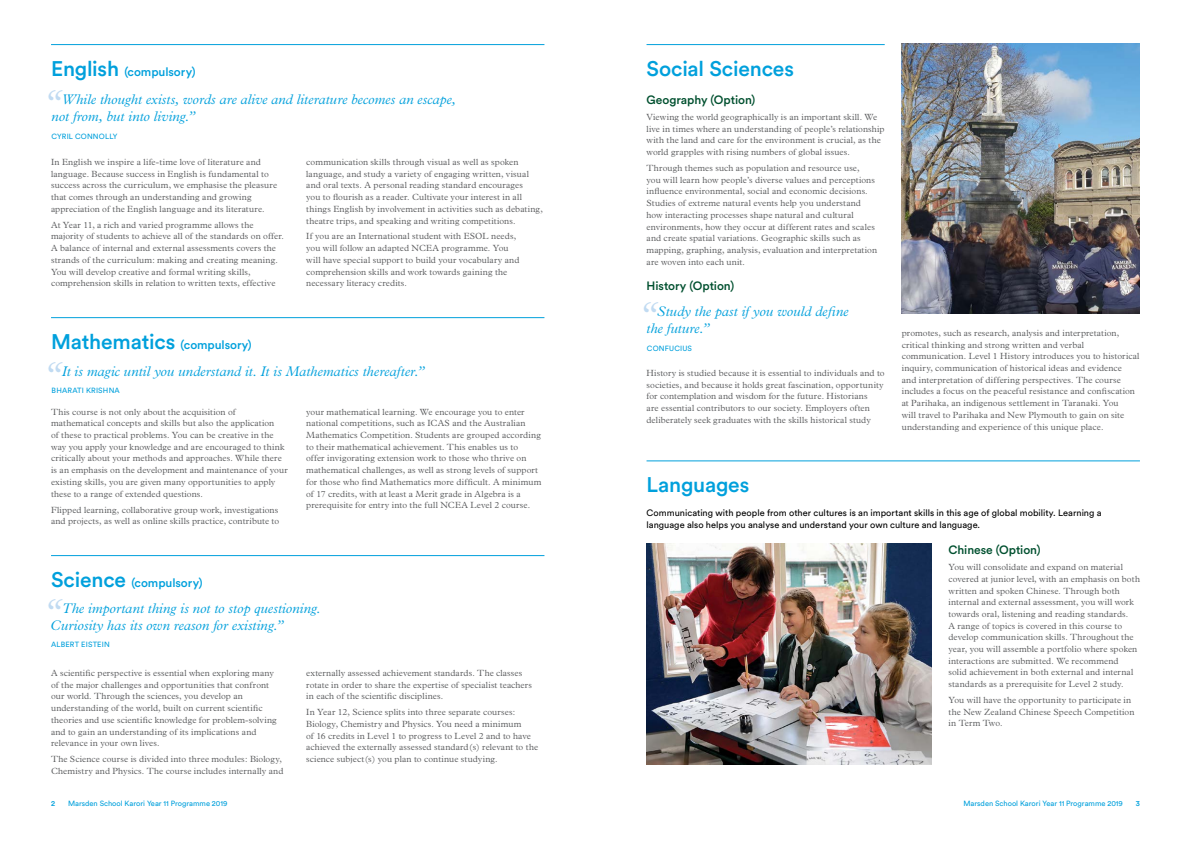
<style>
.page{position:relative;width:1191px;height:842px;background:#fff}
.page>*{position:absolute;margin:0;border:0;box-sizing:border-box;transform-origin:0 0}
.t1{font:italic 300 36px "Plantin";color:#c1dbf2}
.t2{font:500 21px "Circular Std";letter-spacing:-.01em;color:#00a0dc}
.t3{font:italic 300 14px/16.8px "Plantin";color:#00a0dc}
.t4{font:500 12px "Circular Std";letter-spacing:-.005em;color:#00a0dc}
.t5{font:500 12px "Circular Std";letter-spacing:-.005em;color:#00502f}
.t6{font:9.2px/12px "Circular Std";letter-spacing:.005em;color:#000}
.t7{font:300 9px/11.7px "Plantin";letter-spacing:.01em;color:#58595b}
.t8{font:7.5px "Circular Std";color:#00a0dc}
.t9{font:7.5px "Circular Std";letter-spacing:.025em;color:#00a0dc}
.t10{font:500 7.5px "Circular Std";color:#00a0dc}
.s1{font-size:21px}
</style>
<div class="page">
<hr style="left:51px;top:44px;width:493px;height:1px;background:#00a0dc">
<hr style="left:51px;top:317px;width:493px;height:1px;background:#00a0dc">
<hr style="left:51px;top:555px;width:493px;height:1px;background:#00a0dc">
<hr style="left:646px;top:44px;width:238px;height:1px;background:#00a0dc">
<hr style="left:646px;top:461px;width:494px;height:1px;background:#00a0dc">
<img style="left:901px;top:44px;width:239px;height:270px">
<img style="left:646px;top:544px;width:285px;height:221px">
<h3 class="t4" style="left:51px;top:64px;width:146px"><span class="s1">English</span> (compulsory)</h3>
<h1 class="t1" style="left:43px;top:83px;width:18px">‘‘</h1>
<h3 class="t3" style="left:51px;top:91px;width:406px;text-indent:11px">While thought exists, words are alive and literature becomes an escape, not from, but into living.”</h3>
<p class="t9" style="left:51px;top:131px;width:68px">CYRIL CONNOLLY</p>
<p class="t7" style="left:51px;top:156px;width:228px">In English we inspire a life-time love of literature and language. Because success in English is fundamental to success across the curriculum, we emphasise the pleasure that comes through an understanding and growing appreciation of the English language and its literature.</p>
<p class="t7" style="left:51px;top:219px;width:234px">At Year 11, a rich and varied programme allows the majority of students to achieve all of the standards on offer.<br>A balance of internal and external assessments covers the strands of the curriculum: making and creating meaning.<br>You will develop creative and formal writing skills, comprehension skills in relation to written texts, effective</p>
<h3 class="t4" style="left:51px;top:337px;width:202px"><span class="s1">Mathematics</span> (compulsory)</h3>
<p class="t7" style="left:306px;top:156px;width:238px">communication skills through visual as well as spoken language, and study a variety of engaging written, visual and oral texts. A personal reading standard encourages<br>you to flourish as a reader. Cultivate your interest in all things English by involvement in activities such as debating, theatre trips, and speaking and writing competitions.</p>
<p class="t7" style="left:306px;top:231px;width:215px">If you are an International student with ESOL needs, you will follow an adapted NCEA programme. You will have special support to build your vocabulary and comprehension skills and work towards gaining the necessary literacy credits.</p>
<h1 class="t1" style="left:43px;top:355px;width:18px">‘‘</h1>
<h3 class="t3" style="left:62px;top:363px;width:364px">It is magic until you understand it. It is Mathematics thereafter.”</h3>
<p class="t9" style="left:52px;top:386px;width:70px">BHARATI KRISHNA</p>
<p class="t7" style="left:51px;top:406px;width:238px">This course is not only about the acquisition of mathematical concepts and skills but also the application<br>of these to practical problems. You can be creative in the way you apply your knowledge and are encouraged to think critically about your methods and approaches. While there is an emphasis on the development and maintenance of your existing skills, you are given many opportunities to apply these to a range of extended questions.</p>
<p class="t7" style="left:51px;top:504px;width:230px">Flipped learning, collaborative group work, investigations and projects, as well as online skills practice, contribute to</p>
<h3 class="t4" style="left:51px;top:575px;width:153px"><span class="s1">Science</span> (compulsory)</h3>
<p class="t7" style="left:306px;top:406px;width:237px">your mathematical learning. We encourage you to enter national competitions, such as ICAS and the Australian Mathematics Competition. Students are grouped according to their mathematical achievement. This enables us to<br>offer invigorating extension work to those who thrive on mathematical challenges, as well as strong levels of support for those who find Mathematics more difficult. A minimum of 17 credits, with at least a Merit grade in Algebra is a prerequisite for entry into the full NCEA Level 2 course.</p>
<h1 class="t1" style="left:43px;top:592px;width:18px">‘‘</h1>
<h3 class="t3" style="left:50px;top:600px;width:272px;text-indent:11px">The important thing is not to stop questioning.<br>Curiosity has its own reason for existing.”</h3>
<p class="t9" style="left:51px;top:640px;width:60px">ALBERT EISTEIN</p>
<p class="t7" style="left:51px;top:667px;width:227px">A scientific perspective is essential when exploring many of the major challenges and opportunities that confront our world. Through the sciences, you develop an understanding of the world, built on current scientific theories and use scientific knowledge for problem-solving and to gain an understanding of its implications and relevance in your own lives.</p>
<p class="t7" style="left:51px;top:753px;width:234px">The Science course is divided into three modules: Biology,<br>Chemistry and Physics. The course includes internally and</p>
<p class="t7" style="left:306px;top:667px;width:227px">externally assessed achievement standards. The classes rotate in order to share the expertise of specialist teachers in each of the scientific disciplines.</p>
<p class="t7" style="left:306px;top:706px;width:233px">In Year 12, Science splits into three separate courses:<br>Biology, Chemistry and Physics. You need a minimum<br>of 16 credits in Level 1 to progress to Level 2 and to have achieved the externally assessed standard(s) relevant to the science subject(s) you plan to continue studying.</p>
<h2 class="t2" style="left:646px;top:55px;width:149px">Social Sciences</h2>
<h3 class="t5" style="left:646px;top:92px;width:110px">Geography (Option)</h3>
<p class="t7" style="left:646px;top:111px;width:240px">Viewing the world geographically is an important skill. We live in times where an understanding of people’s relationship with the land and care for the environment is crucial, as the world grapples with rising numbers of global issues.</p>
<p class="t7" style="left:646px;top:162px;width:232px">Through themes such as population and resource use,<br>you will learn how people’s diverse values and perceptions influence environmental, social and economic decisions.<br>Studies of extreme natural events help you understand how interacting processes shape natural and cultural environments, how they occur at different rates and scales and create spatial variations. Geographic skills such as mapping, graphing, analysis, evaluation and interpretation are woven into each unit.</p>
<h3 class="t5" style="left:646px;top:278px;width:89px">History (Option)</h3>
<h1 class="t1" style="left:638px;top:295px;width:18px">‘‘</h1>
<h3 class="t3" style="left:646px;top:304px;width:204px;text-indent:11px">Study the past if you would define the future.”</h3>
<p class="t9" style="left:647px;top:344px;width:47px">CONFUCIUS</p>
<p class="t7" style="left:646px;top:367px;width:240px">History is studied because it is essential to individuals and to societies, and because it holds great fascination, opportunity for contemplation and wisdom for the future. Historians<br>are essential contributors to our society. Employers often deliberately seek graduates with the skills historical study</p>
<p class="t7" style="left:901px;top:327px;width:239px">promotes, such as research, analysis and interpretation, critical thinking and strong written and verbal communication. Level 1 History introduces you to historical inquiry, communication of historical ideas and evidence<br>and interpretation of differing perspectives. The course includes a focus on the peaceful resistance and confiscation at Parihaka, an indigenous settlement in Taranaki. You<br>will travel to Parihaka and New Plymouth to gain on site understanding and experience of this unique place.</p>
<h2 class="t2" style="left:646px;top:472px;width:104px">Languages</h2>
<p class="t6" style="left:646px;top:506px;width:456px">Communicating with people from other cultures is an important skills in this age of global mobility. Learning a language also helps you analyse and understand your own culture and language.</p>
<h3 class="t5" style="left:948px;top:542px;width:93px">Chinese (Option)</h3>
<p class="t7" style="left:948px;top:561px;width:193px">You will consolidate and expand on material covered at junior level, with an emphasis on both written and spoken Chinese. Through both internal and external assessment, you will work towards oral, listening and reading standards.<br>A range of topics is covered in this course to develop communication skills. Throughout the year, you will assemble a portfolio where spoken interactions are submitted. We recommend<br>solid achievement in both external and internal standards as a prerequisite for Level 2 study.</p>
<p class="t7" style="left:948px;top:694px;width:187px">You will have the opportunity to participate in the New Zealand Chinese Speech Competition in Term Two.</p>
<p class="t10" style="left:51px;top:798px;width:6px">2</p>
<p class="t8" style="left:68px;top:798px;width:161px">Marsden School Karori Year 11 Programme 2019</p>
<p class="t8" style="left:963px;top:798px;width:161px">Marsden School Karori Year 11 Programme 2019</p>
<p class="t10" style="left:1135px;top:798px;width:6px">3</p>
</div>
